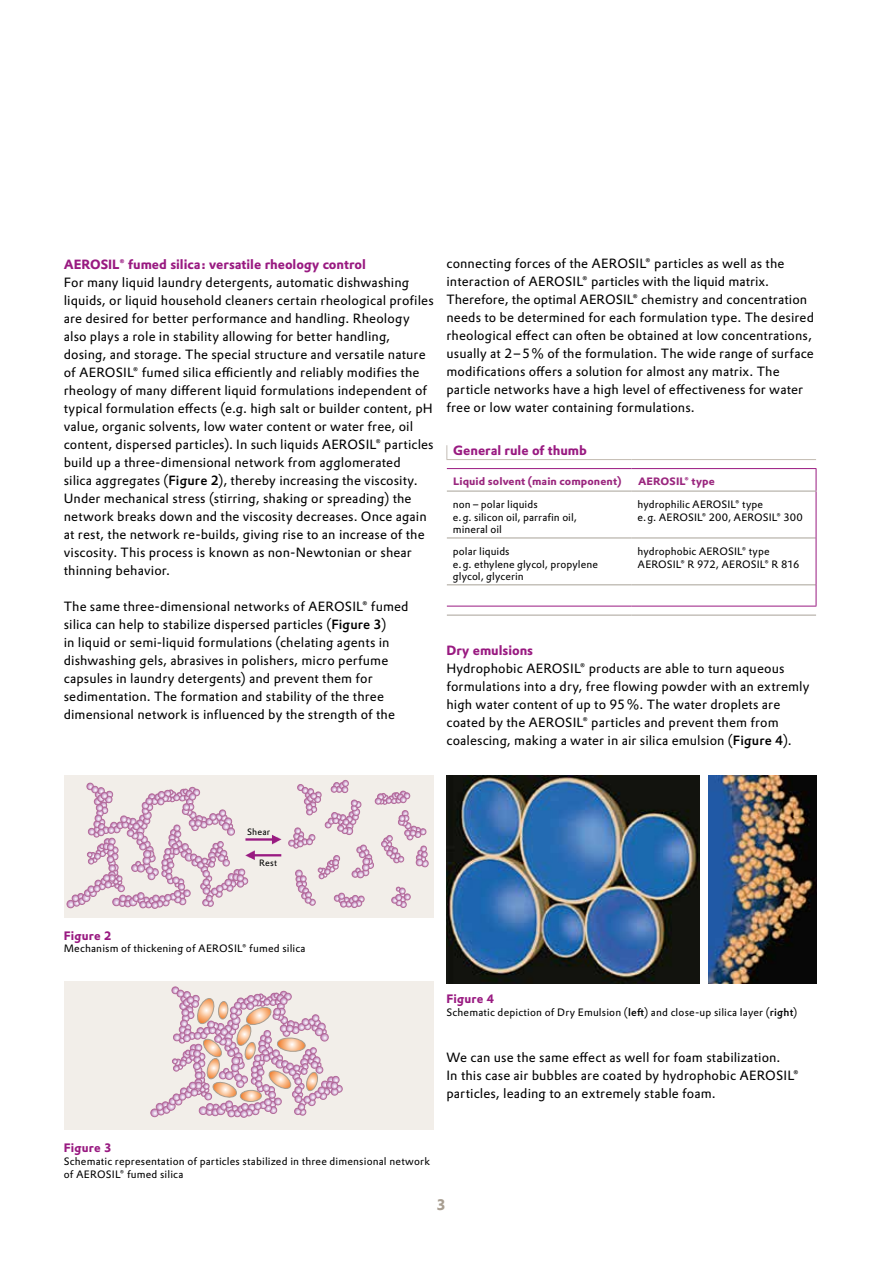
<style>
.page{position:relative;width:893px;height:1263px;background:#fff}
.page>*{position:absolute;margin:0;border:0;box-sizing:border-box;transform-origin:0 0}
.t1{font:700 15px "Evonik Prokyon";color:#a89e91}
.t2{font:13.2px/18px "Evonik Prokyon";letter-spacing:.01em;color:#000}
.t3{font:700 13.2px "Evonik Prokyon";letter-spacing:-.005em;color:#991a81}
.t4{font:700 12px "Evonik Prokyon";letter-spacing:.02em;color:#991a81}
.t5{font:10.5px/12.8px "Evonik Prokyon";letter-spacing:.015em;color:#000}
.t6{font:700 10.5px "Evonik Prokyon";letter-spacing:.005em;color:#9a267e;scale:1.05 1}
.t7{font:9px "Evonik Prokyon";letter-spacing:.025em;color:#000}
.s1{font-weight:500}
</style>
<div class="page">
<hr style="left:447px;top:491px;width:185px;height:1px;background:#a8a298">
<hr style="left:632px;top:491px;width:184px;height:1px;background:#a8a298">
<hr style="left:447px;top:615px;width:185px;height:1px;background:#a8a298">
<hr style="left:632px;top:615px;width:184px;height:1px;background:#a8a298">
<hr style="left:447px;top:538px;width:185px;height:1px;background:#a8a298">
<hr style="left:632px;top:538px;width:184px;height:1px;background:#a8a298">
<hr style="left:447px;top:584px;width:185px;height:1px;background:#a8a298">
<hr style="left:632px;top:584px;width:184px;height:1px;background:#a8a298">
<svg style="left:446px;top:445px;width:1px;height:14px"></svg>
<hr style="left:446px;top:459px;width:186px;height:1px;background:#c3bbb1">
<hr style="left:632px;top:459px;width:184px;height:1px;background:#c3bbb1">
<hr style="left:447px;top:468px;width:185px;height:1px;background:#991a81">
<hr style="left:632px;top:468px;width:184px;height:1px;background:#991a81">
<svg style="left:816px;top:469px;width:1px;height:22px"></svg>
<hr style="left:816px;top:491px;width:1px;height:47px;background:#991a81">
<hr style="left:816px;top:538px;width:1px;height:47px;background:#991a81">
<svg style="left:816px;top:585px;width:1px;height:21px"></svg>
<hr style="left:447px;top:606px;width:185px;height:1px;background:#991a81">
<hr style="left:632px;top:606px;width:184px;height:1px;background:#991a81">
<img style="left:447px;top:776px;width:252px;height:207px">
<img style="left:708px;top:776px;width:108px;height:207px">
<div style="left:64px;top:982px;width:370px;height:148px;background:#f2eee9"></div>
<svg style="left:151px;top:986px;width:192px;height:132px"></svg>
<div style="left:64px;top:775px;width:370px;height:143px;background:#f2eee9"></div>
<svg style="left:288px;top:780px;width:141px;height:128px"></svg>
<hr style="left:245px;top:838px;width:31px;height:3px;background:#991a81">
<svg style="left:272px;top:835px;width:9px;height:9px"></svg>
<hr style="left:251px;top:854px;width:30px;height:2px;background:#991a81">
<svg style="left:67px;top:782px;width:188px;height:127px"></svg>
<p class="t3" style="left:64px;top:253px;width:304px">AEROSIL® fumed silica: versatile rheology control</p>
<p class="t2" style="left:64px;top:272px;width:371px">For many liquid laundry detergents, automatic dishwashing liquids, or liquid household cleaners certain rheological profiles are desired for better performance and handling. Rheology also plays a role in stability allowing for better handling, dosing, and storage. The special structure and versatile nature of AEROSIL® fumed silica efficiently and reliably modifies the rheology of many different liquid formulations independent of typical formulation effects (e.g. high salt or builder content, pH value, organic solvents, low water content or water free, oil content, dispersed particles). In such liquids AEROSIL® particles build up a three-dimensional network from agglomerated<br>silica aggregates (<span class="s1">Figure 2</span>), thereby increasing the viscosity.<br>Under mechanical stress (stirring, shaking or spreading) the network breaks down and the viscosity decreases. Once again at rest, the network re-builds, giving rise to an increase of the viscosity. This process is known as non-Newtonian or shear thinning behavior.</p>
<p class="t2" style="left:64px;top:596px;width:346px">The same three-dimensional networks of AEROSIL® fumed silica can help to stabilize dispersed particles (<span class="s1">Figure 3</span>)<br>in liquid or semi-liquid formulations (chelating agents in dishwashing gels, abrasives in polishers, micro perfume capsules in laundry detergents) and prevent them for sedimentation. The formation and stability of the three dimensional network is influenced by the strength of the</p>
<p class="t2" style="left:446px;top:254px;width:369px">connecting forces of the AEROSIL® particles as well as the interaction of AEROSIL® particles with the liquid matrix.<br>Therefore, the optimal AEROSIL® chemistry and concentration needs to be determined for each formulation type. The desired rheological effect can often be obtained at low concentrations, usually at 2–5% of the formulation. The wide range of surface modifications offers a solution for almost any matrix. The particle networks have a high level of effectiveness for water free or low water containing formulations.</p>
<p class="t3" style="left:453px;top:440px;width:135px">General rule of thumb</p>
<p class="t6" style="left:453px;top:473px;width:162px">Liquid solvent (main component)</p>
<p class="t6" style="left:638px;top:473px;width:75px">AEROSIL® type</p>
<p class="t5" style="left:453px;top:497px;width:126px">non – polar liquids<br>e.g. silicon oil, parrafin oil, mineral oil</p>
<p class="t5" style="left:638px;top:497px;width:167px;line-height:13.5px">hydrophilic AEROSIL® type<br>e.g. AEROSIL® 200, AEROSIL® 300</p>
<p class="t5" style="left:453px;top:544px;width:147px">polar liquids<br>e.g. ethylene glycol, propylene glycol, glycerin</p>
<p class="t5" style="left:638px;top:544px;width:163px;line-height:13.5px">hydrophobic AEROSIL® type<br>AEROSIL® R 972, AEROSIL® R 816</p>
<p class="t3" style="left:446px;top:640px;width:88px">Dry emulsions</p>
<p class="t2" style="left:446px;top:659px;width:364px">Hydrophobic AEROSIL® products are able to turn aqueous formulations into a dry, free flowing powder with an extremly high water content of up to 95%. The water droplets are coated by the AEROSIL® particles and prevent them from coalescing, making a water in air silica emulsion (<span class="s1">Figure 4</span>).</p>
<p class="t7" style="left:247px;top:825px;width:25px">Shear</p>
<p class="t7" style="left:259px;top:856px;width:20px">Rest</p>
<p class="t4" style="left:64px;top:926px;width:49px">Figure 2</p>
<p class="t5" style="left:64px;top:942px;width:243px">Mechanism of thickening of AEROSIL® fumed silica</p>
<p class="t4" style="left:446px;top:989px;width:49px">Figure 4</p>
<p class="t5" style="left:446px;top:1005px;width:352px">Schematic depiction of Dry Emulsion (<span class="s1">left</span>) and close-up silica layer (<span class="s1">right</span>)</p>
<p class="t2" style="left:446px;top:1047px;width:354px">We can use the same effect as well for foam stabilization.<br>In this case air bubbles are coated by hydrophobic AEROSIL® particles, leading to an extremely stable foam.</p>
<p class="t4" style="left:64px;top:1138px;width:49px">Figure 3</p>
<p class="t5" style="left:64px;top:1154px;width:368px">Schematic representation of particles stabilized in three dimensional network of AEROSIL® fumed silica</p>
<p class="t1" style="left:436px;top:1192px;width:11px">3</p>
</div>
